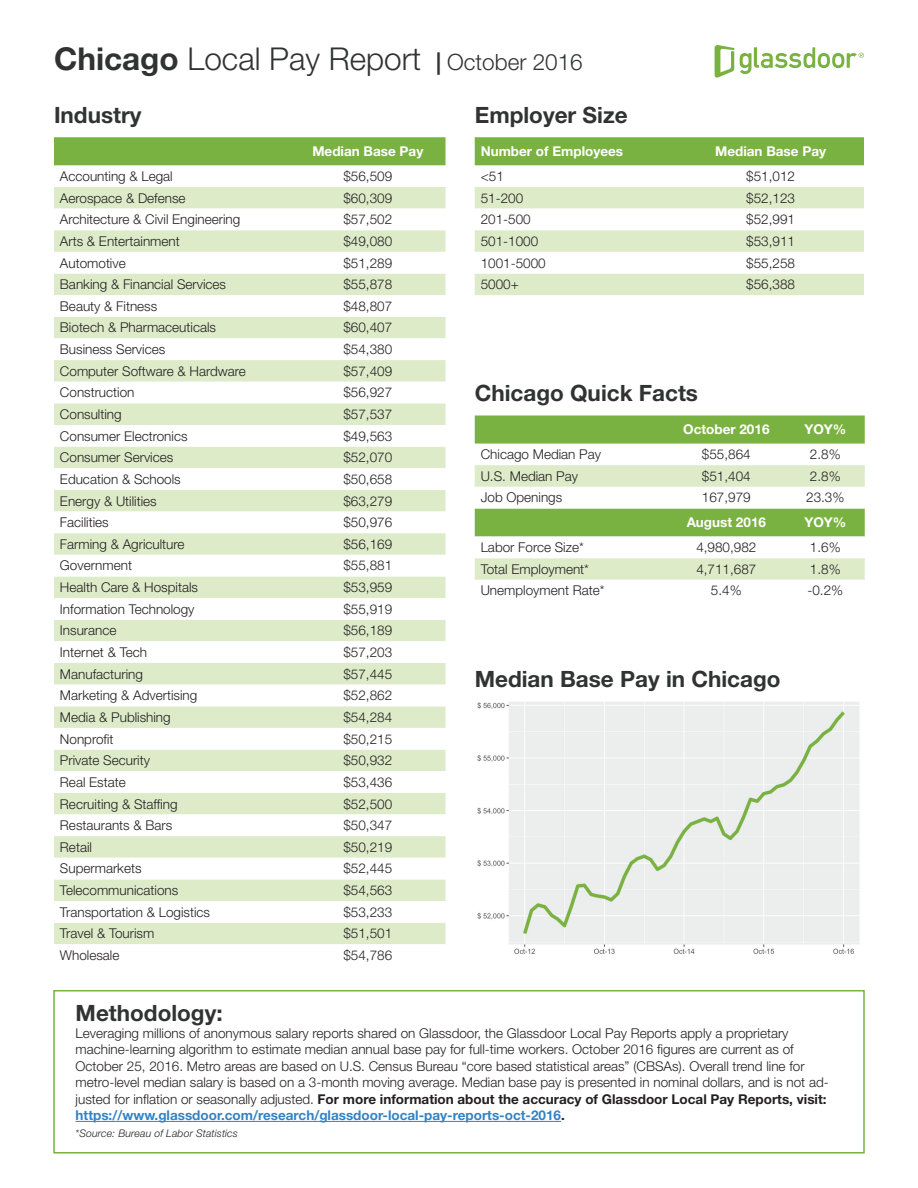
<style>
.page{position:relative;width:918px;height:1188px;background:#fff}
.page>*{position:absolute;margin:0;border:0;box-sizing:border-box;transform-origin:0 0}
.t1{font:300 31.5px "Helvetica Neue LT Std";color:#313232}
.t2{font:700 22.5px "Helvetica Neue LT Std";color:#313232}
.t3{font:300 13.5px/16.5px "Helvetica Neue LT Std";color:#231f20}
.t4{font:700 13.5px "Helvetica Neue LT Std";color:#fff}
.t5{font:italic 300 10.5px "Helvetica Neue LT Std";letter-spacing:.01em;color:#231f20}
.s1{font-weight:700}
.s2{font-weight:700;font-size:22.5px}
.s3{font-size:22.5px}
.s4{font-weight:700;color:#3283c5}
</style>
<div class="page">
<div style="left:54px;top:137px;width:392px;height:28px;background:#7ab241"></div>
<div style="left:54px;top:187px;width:392px;height:671px;background:#ddebc9"></div>
<svg style="left:54px;top:209px;width:392px;height:627px"></svg>
<svg style="left:54px;top:425px;width:392px;height:151px"></svg>
<svg style="left:54px;top:879px;width:392px;height:65px"></svg>
<div style="left:475px;top:137px;width:389px;height:28px;background:#7ab241"></div>
<svg style="left:475px;top:187px;width:389px;height:108px"></svg>
<div style="left:475px;top:416px;width:390px;height:28px;background:#7ab241"></div>
<svg style="left:475px;top:465px;width:390px;height:115px;fill:#ddebc9"></svg>
<svg style="left:475px;top:487px;width:390px;height:71px"></svg>
<svg style="left:714px;top:45px;width:20px;height:33px"></svg>
<svg style="left:740px;top:47px;width:124px;height:27px"></svg>
<img style="left:477px;top:702px;width:383px;height:252px">
<div style="left:53px;top:990px;width:812px;height:164px;border:2px solid #7ab241"></div>
<hr style="left:76px;top:1121px;width:485px;height:1px;background:#3283c5">
<h1 class="t1" style="left:54px;top:40px;width:530px"><span class="s1">Chicago</span> Local Pay Report <span class="s2">|</span> <span class="s3">October 2016</span></h1>
<h2 class="t2" style="left:54px;top:101px;width:89px">Industry</h2>
<h2 class="t2" style="left:475px;top:101px;width:154px">Employer Size</h2>
<p class="t4" style="left:312px;top:143px;width:112px">Median Base Pay</p>
<p class="t3" style="left:60px;top:168px;width:114px">Accounting &amp; Legal</p>
<p class="t3" style="left:343px;top:168px;width:50px">$56,509</p>
<p class="t3" style="left:60px;top:189px;width:127px">Aerospace &amp; Defense</p>
<p class="t3" style="left:343px;top:189px;width:50px">$60,309</p>
<p class="t3" style="left:60px;top:211px;width:182px">Architecture &amp; Civil Engineering</p>
<p class="t3" style="left:343px;top:211px;width:50px">$57,502</p>
<p class="t3" style="left:60px;top:233px;width:121px">Arts &amp; Entertainment</p>
<p class="t3" style="left:343px;top:233px;width:50px">$49,080</p>
<p class="t3" style="left:60px;top:254px;width:67px">Automotive</p>
<p class="t3" style="left:343px;top:254px;width:50px">$51,289</p>
<p class="t3" style="left:60px;top:276px;width:168px">Banking &amp; Financial Services</p>
<p class="t3" style="left:343px;top:276px;width:50px">$55,878</p>
<p class="t3" style="left:60px;top:297px;width:99px">Beauty &amp; Fitness</p>
<p class="t3" style="left:343px;top:297px;width:50px">$48,807</p>
<p class="t3" style="left:60px;top:319px;width:158px">Biotech &amp; Pharmaceuticals</p>
<p class="t3" style="left:343px;top:319px;width:50px">$60,407</p>
<p class="t3" style="left:60px;top:341px;width:107px">Business Services</p>
<p class="t3" style="left:343px;top:341px;width:50px">$54,380</p>
<p class="t3" style="left:60px;top:362px;width:187px">Computer Software &amp; Hardware</p>
<p class="t3" style="left:343px;top:362px;width:50px">$57,409</p>
<p class="t3" style="left:60px;top:384px;width:76px">Construction</p>
<p class="t3" style="left:343px;top:384px;width:50px">$56,927</p>
<p class="t3" style="left:60px;top:406px;width:63px">Consulting</p>
<p class="t3" style="left:343px;top:406px;width:50px">$57,537</p>
<p class="t3" style="left:60px;top:427px;width:129px">Consumer Electronics</p>
<p class="t3" style="left:343px;top:427px;width:50px">$49,563</p>
<p class="t3" style="left:60px;top:449px;width:115px">Consumer Services</p>
<p class="t3" style="left:343px;top:449px;width:50px">$52,070</p>
<p class="t3" style="left:60px;top:471px;width:122px">Education &amp; Schools</p>
<p class="t3" style="left:343px;top:471px;width:50px">$50,658</p>
<p class="t3" style="left:60px;top:492px;width:98px">Energy &amp; Utilities</p>
<p class="t3" style="left:343px;top:492px;width:50px">$63,279</p>
<p class="t3" style="left:60px;top:514px;width:50px">Facilities</p>
<p class="t3" style="left:343px;top:514px;width:50px">$50,976</p>
<p class="t3" style="left:60px;top:536px;width:126px">Farming &amp; Agriculture</p>
<p class="t3" style="left:343px;top:536px;width:50px">$56,169</p>
<p class="t3" style="left:60px;top:557px;width:74px">Government</p>
<p class="t3" style="left:343px;top:557px;width:50px">$55,881</p>
<p class="t3" style="left:60px;top:579px;width:140px">Health Care &amp; Hospitals</p>
<p class="t3" style="left:343px;top:579px;width:50px">$53,959</p>
<p class="t3" style="left:60px;top:600px;width:136px">Information Technology</p>
<p class="t3" style="left:343px;top:600px;width:50px">$55,919</p>
<p class="t3" style="left:60px;top:622px;width:58px">Insurance</p>
<p class="t3" style="left:343px;top:622px;width:50px">$56,189</p>
<p class="t3" style="left:60px;top:644px;width:89px">Internet &amp; Tech</p>
<p class="t3" style="left:343px;top:644px;width:50px">$57,203</p>
<p class="t3" style="left:60px;top:665px;width:85px">Manufacturing</p>
<p class="t3" style="left:343px;top:665px;width:50px">$57,445</p>
<p class="t3" style="left:60px;top:687px;width:139px">Marketing &amp; Advertising</p>
<p class="t3" style="left:343px;top:687px;width:50px">$52,862</p>
<p class="t3" style="left:60px;top:709px;width:112px">Media &amp; Publishing</p>
<p class="t3" style="left:343px;top:709px;width:50px">$54,284</p>
<p class="t3" style="left:60px;top:730px;width:55px">Nonprofit</p>
<p class="t3" style="left:343px;top:730px;width:50px">$50,215</p>
<p class="t3" style="left:60px;top:752px;width:92px">Private Security</p>
<p class="t3" style="left:343px;top:752px;width:50px">$50,932</p>
<p class="t3" style="left:60px;top:774px;width:67px">Real Estate</p>
<p class="t3" style="left:343px;top:774px;width:50px">$53,436</p>
<p class="t3" style="left:60px;top:795px;width:119px">Recruiting &amp; Staffing</p>
<p class="t3" style="left:343px;top:795px;width:50px">$52,500</p>
<p class="t3" style="left:60px;top:817px;width:114px">Restaurants &amp; Bars</p>
<p class="t3" style="left:343px;top:817px;width:50px">$50,347</p>
<p class="t3" style="left:60px;top:838px;width:34px">Retail</p>
<p class="t3" style="left:343px;top:838px;width:50px">$50,219</p>
<p class="t3" style="left:60px;top:860px;width:83px">Supermarkets</p>
<p class="t3" style="left:343px;top:860px;width:50px">$52,445</p>
<p class="t3" style="left:60px;top:882px;width:120px">Telecommunications</p>
<p class="t3" style="left:343px;top:882px;width:50px">$54,563</p>
<p class="t3" style="left:60px;top:903px;width:152px">Transportation &amp; Logistics</p>
<p class="t3" style="left:343px;top:903px;width:50px">$53,233</p>
<p class="t3" style="left:60px;top:925px;width:96px">Travel &amp; Tourism</p>
<p class="t3" style="left:343px;top:925px;width:50px">$51,501</p>
<p class="t3" style="left:60px;top:947px;width:61px">Wholesale</p>
<p class="t3" style="left:343px;top:947px;width:50px">$54,786</p>
<p class="t4" style="left:481px;top:143px;width:144px">Number of Employees</p>
<p class="t4" style="left:715px;top:143px;width:112px">Median Base Pay</p>
<p class="t3" style="left:481px;top:168px;width:25px">&lt;51</p>
<p class="t3" style="left:746px;top:168px;width:50px">$51,012</p>
<p class="t3" style="left:481px;top:189px;width:44px">51-200</p>
<p class="t3" style="left:746px;top:189px;width:50px">$52,123</p>
<p class="t3" style="left:481px;top:211px;width:52px">201-500</p>
<p class="t3" style="left:746px;top:211px;width:50px">$52,991</p>
<p class="t3" style="left:481px;top:233px;width:59px">501-1000</p>
<p class="t3" style="left:746px;top:233px;width:50px">$53,911</p>
<p class="t3" style="left:481px;top:254px;width:67px">1001-5000</p>
<p class="t3" style="left:746px;top:254px;width:50px">$55,258</p>
<p class="t3" style="left:481px;top:276px;width:40px">5000+</p>
<p class="t3" style="left:746px;top:276px;width:50px">$56,388</p>
<h2 class="t2" style="left:475px;top:379px;width:225px">Chicago Quick Facts</h2>
<p class="t4" style="left:683px;top:421px;width:88px">October 2016</p>
<p class="t4" style="left:804px;top:421px;width:44px">YOY%</p>
<p class="t3" style="left:481px;top:446px;width:122px">Chicago Median Pay</p>
<p class="t3" style="left:702px;top:446px;width:50px">$55,864</p>
<p class="t3" style="left:810px;top:446px;width:32px">2.8%</p>
<p class="t3" style="left:481px;top:468px;width:99px">U.S. Median Pay</p>
<p class="t3" style="left:702px;top:468px;width:50px">$51,404</p>
<p class="t3" style="left:810px;top:468px;width:32px">2.8%</p>
<p class="t3" style="left:481px;top:489px;width:83px">Job Openings</p>
<p class="t3" style="left:702px;top:489px;width:50px">167,979</p>
<p class="t3" style="left:806px;top:489px;width:40px">23.3%</p>
<p class="t4" style="left:687px;top:514px;width:81px">August 2016</p>
<p class="t4" style="left:804px;top:514px;width:44px">YOY%</p>
<p class="t3" style="left:481px;top:539px;width:105px">Labor Force Size*</p>
<p class="t3" style="left:696px;top:539px;width:62px">4,980,982</p>
<p class="t3" style="left:810px;top:539px;width:32px">1.6%</p>
<p class="t3" style="left:481px;top:561px;width:110px">Total Employment*</p>
<p class="t3" style="left:696px;top:561px;width:62px">4,711,687</p>
<p class="t3" style="left:810px;top:561px;width:32px">1.8%</p>
<p class="t3" style="left:481px;top:582px;width:125px">Unemployment Rate*</p>
<p class="t3" style="left:711px;top:582px;width:32px">5.4%</p>
<p class="t3" style="left:807px;top:582px;width:37px">-0.2%</p>
<h2 class="t2" style="left:475px;top:665px;width:307px">Median Base Pay in Chicago</h2>
<h2 class="t2" style="left:76px;top:999px;width:149px">Methodology:</h2>
<p class="t3" style="left:76px;top:1024px;width:755px">Leveraging millions of anonymous salary reports shared on Glassdoor, the Glassdoor Local Pay Reports apply a proprietary machine-learning algorithm to estimate median annual base pay for full-time workers. October 2016 figures are current as of October 25, 2016. Metro areas are based on U.S. Census Bureau “core based statistical areas” (CBSAs). Overall trend line for metro-level median salary is based on a 3-month moving average. Median base pay is presented in nominal dollars, and is not ad&shy;justed for inflation or seasonally adjusted. <span class="s1">For more information about the accuracy of Glassdoor Local Pay Reports, visit: </span><span class="s4">https://www.glassdoor.com/research/glassdoor-local-pay-reports-oct-2016</span><span class="s1">.</span></p>
<p class="t5" style="left:76px;top:1127px;width:164px">*Source: Bureau of Labor Statistics</p>
</div>
